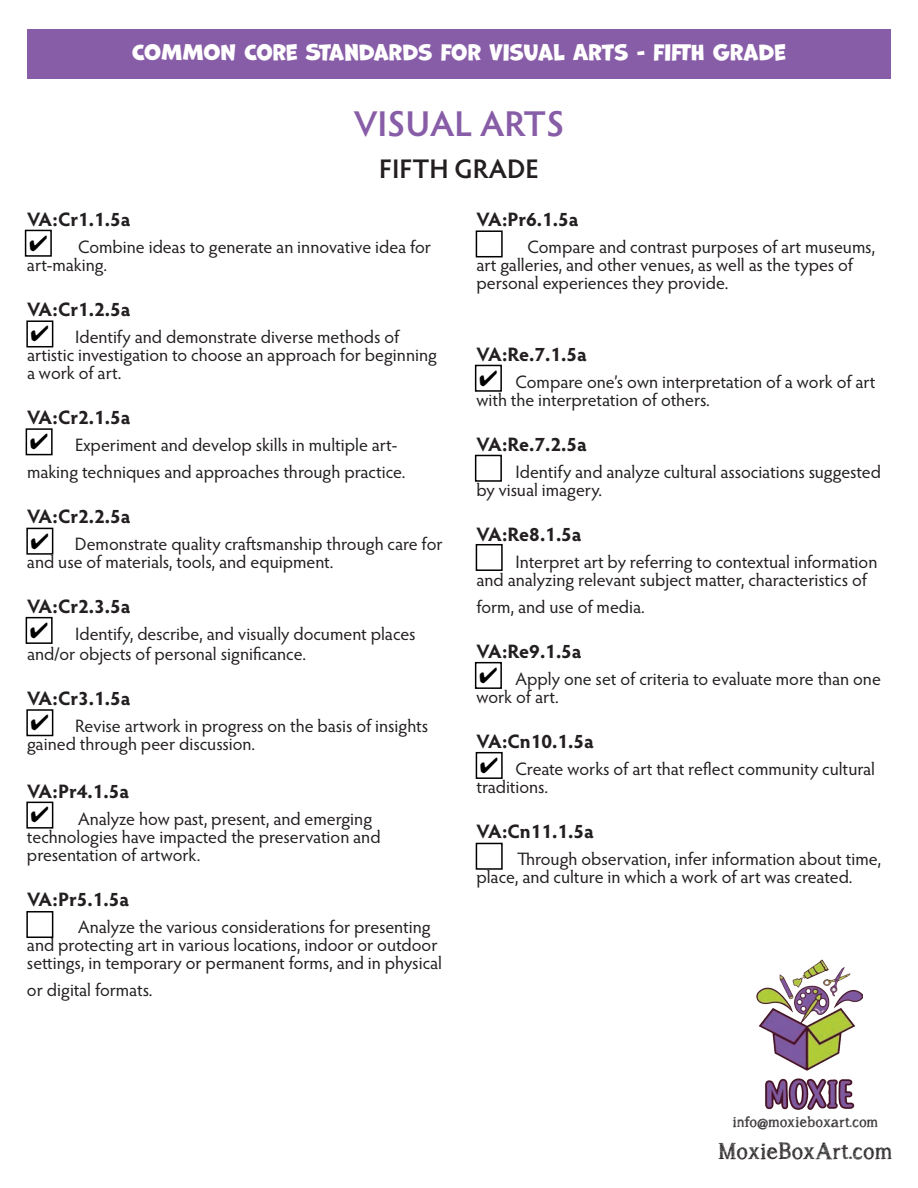
<style>
.page{position:relative;width:918px;height:1188px;background:#fff}
.page>*{position:absolute;margin:0;border:0;box-sizing:border-box;transform-origin:0 0}
.t1{font:600 36px "Hypatia Sans Pro";color:#885da7}
.t2{font:27.6px "A Songfor Jennifer";letter-spacing:.025em;color:#231f20}
.t3{font:600 27px "Hypatia Sans Pro";color:#231f20}
.t4{font:21px "Marvin";color:#fff}
.t5{font:700 19.5px "Hypatia Sans Pro";color:#231f20}
.t6{font:18px/18px "Hypatia Sans Pro";color:#231f20}
.t7{font:18px "A Songfor Jennifer";letter-spacing:.025em;color:#231f20}
</style>
<div class="page">
<div style="left:27px;top:29px;width:864px;height:50px;background:#885da7"></div>
<img style="left:757px;top:959px;width:105px;height:151px">
<div style="left:25px;top:230px;width:27px;height:27px;border:2px solid #000"></div>
<div style="left:476px;top:230px;width:27px;height:27px;border:2px solid #000"></div>
<div style="left:26px;top:320px;width:27px;height:27px;border:2px solid #000"></div>
<div style="left:475px;top:365px;width:27px;height:27px;border:2px solid #000"></div>
<div style="left:26px;top:428px;width:27px;height:27px;border:2px solid #000"></div>
<div style="left:475px;top:455px;width:27px;height:27px;border:2px solid #000"></div>
<div style="left:26px;top:528px;width:27px;height:27px;border:2px solid #000"></div>
<div style="left:476px;top:544px;width:27px;height:27px;border:2px solid #000"></div>
<div style="left:26px;top:617px;width:27px;height:27px;border:2px solid #000"></div>
<div style="left:475px;top:662px;width:27px;height:27px;border:2px solid #000"></div>
<div style="left:26px;top:709px;width:27px;height:27px;border:2px solid #000"></div>
<div style="left:476px;top:752px;width:27px;height:27px;border:2px solid #000"></div>
<div style="left:26px;top:802px;width:27px;height:27px;border:2px solid #000"></div>
<div style="left:476px;top:843px;width:27px;height:27px;border:2px solid #000"></div>
<div style="left:26px;top:911px;width:27px;height:27px;border:2px solid #000"></div>
<p class="t4" style="left:132px;top:41px;width:655px">COMMON CORE STANDARDS FOR VISUAL ARTS - FIFTH GRADE</p>
<h1 class="t1" style="left:354px;top:99px;width:212px">VISUAL ARTS</h1>
<h3 class="t3" style="left:379px;top:150px;width:161px">FIFTH GRADE</h3>
<p class="t5" style="left:27px;top:205px;width:105px">VA:Cr1.1.5a</p>
<p class="t6" style="left:27px;top:237px;width:406px">◻ Combine ideas to generate an innovative idea for art-making.</p>
<p class="t5" style="left:27px;top:295px;width:105px">VA:Cr1.2.5a</p>
<p class="t6" style="left:27px;top:327px;width:412px">◻ Identify and demonstrate diverse methods of artistic investigation to choose an approach for beginning a work of art.</p>
<p class="t5" style="left:27px;top:403px;width:105px">VA:Cr2.1.5a</p>
<p class="t6" style="left:27px;top:431px;width:380px;line-height:27px">◻ Experiment and develop skills in multiple art&shy;making techniques and approaches through practice.</p>
<p class="t5" style="left:27px;top:502px;width:105px">VA:Cr2.2.5a</p>
<p class="t6" style="left:27px;top:534px;width:417px">◻ Demonstrate quality craftsmanship through care for and use of materials, tools, and equipment.</p>
<p class="t5" style="left:27px;top:592px;width:105px">VA:Cr2.3.5a</p>
<p class="t6" style="left:27px;top:623px;width:390px;line-height:19.8px">◻ Identify, describe, and visually document places and/or objects of personal significance.</p>
<p class="t5" style="left:27px;top:684px;width:105px">VA:Cr3.1.5a</p>
<p class="t6" style="left:27px;top:716px;width:403px">◻ Revise artwork in progress on the basis of insights gained through peer discussion.</p>
<p class="t5" style="left:27px;top:777px;width:104px">VA:Pr4.1.5a</p>
<p class="t6" style="left:27px;top:809px;width:355px">◻ Analyze how past, present, and emerging technologies have impacted the preservation and presentation of artwork.</p>
<p class="t5" style="left:27px;top:885px;width:104px">VA:Pr5.1.5a</p>
<p class="t6" style="left:27px;top:917px;width:416px">◻ Analyze the various considerations for presenting and protecting art in various locations, indoor or outdoor settings, in temporary or permanent forms, and in physical</p>
<p class="t6" style="left:27px;top:980px;width:127px">or digital formats.</p>
<p class="t5" style="left:476px;top:205px;width:104px">VA:Pr6.1.5a</p>
<p class="t6" style="left:476px;top:237px;width:400px">◻ Compare and contrast purposes of art museums, art galleries, and other venues, as well as the types of personal experiences they provide.</p>
<p class="t5" style="left:476px;top:340px;width:112px">VA:Re.7.1.5a</p>
<p class="t6" style="left:476px;top:372px;width:401px">◻ Compare one’s own interpretation of a work of art with the interpretation of others.</p>
<p class="t5" style="left:476px;top:430px;width:112px">VA:Re.7.2.5a</p>
<p class="t6" style="left:476px;top:462px;width:406px">◻ Identify and analyze cultural associations suggested by visual imagery.</p>
<p class="t5" style="left:476px;top:520px;width:107px">VA:Re8.1.5a</p>
<p class="t6" style="left:476px;top:552px;width:402px">◻ Interpret art by referring to contextual information and analyzing relevant subject matter, characteristics of</p>
<p class="t6" style="left:476px;top:597px;width:170px">form, and use of media.</p>
<p class="t5" style="left:476px;top:637px;width:107px">VA:Re9.1.5a</p>
<p class="t6" style="left:476px;top:669px;width:406px">◻ Apply one set of criteria to evaluate more than one work of art.</p>
<p class="t5" style="left:476px;top:727px;width:119px">VA:Cn10.1.5a</p>
<p class="t6" style="left:476px;top:759px;width:400px">◻ Create works of art that reflect community cultural traditions.</p>
<p class="t5" style="left:476px;top:817px;width:119px">VA:Cn11.1.5a</p>
<p class="t6" style="left:476px;top:849px;width:406px">◻ Through observation, infer information about time, place, and culture in which a work of art was created.</p>
<p class="t7" style="left:733px;top:1112px;width:147px">info@moxieboxart.com</p>
<h2 class="t2" style="left:719px;top:1137px;width:175px">MoxieBoxArt.com</h2>
</div>
